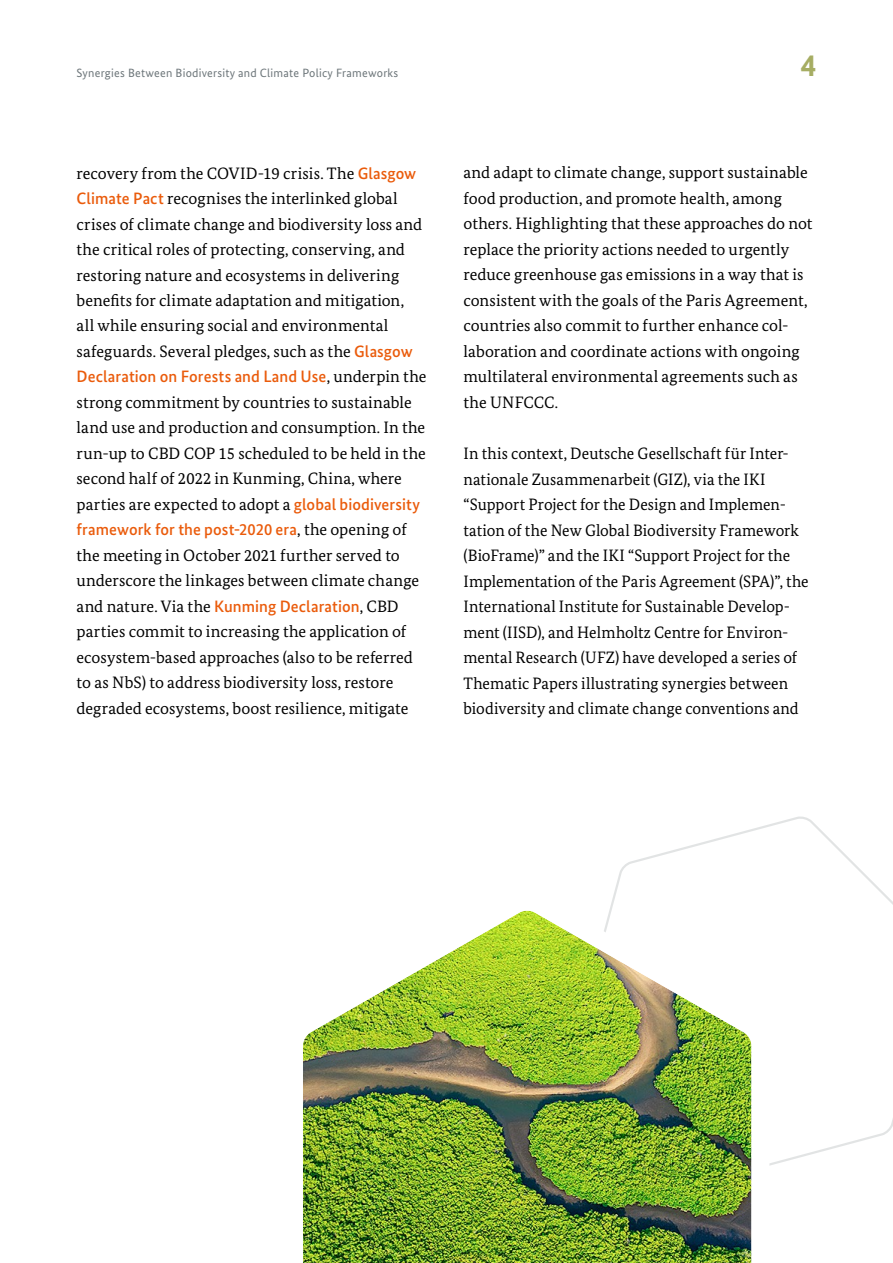
<style>
.page{position:relative;width:893px;height:1263px;background:#fff}
.page>*{position:absolute;margin:0;border:0;box-sizing:border-box;transform-origin:0 0}
.t1{font:700 31.5px "Bundes Sans";color:#a6ad63}
.t2{font:16.5px/25.5px "Bundes Serif";letter-spacing:.005em;color:#000}
.t3{font:500 16.5px "Bundes Sans";letter-spacing:.005em;color:#ea5b0b}
.t4{font:12px "Bundes Sans";letter-spacing:.02em;color:#6d767a}
.s1{font-family:"Bundes Sans";font-weight:500;color:#ea5b0b}
.s2{font-family:"Bundes Serif";font-weight:400;color:#000}
</style>
<div class="page">
<svg style="left:619px;top:816px;width:272px;height:347px"></svg>
<img style="left:303px;top:876px;width:477px;height:385px">
<p class="t4" style="left:77px;top:65px;width:323px">Synergies Between Biodiversity and Climate Policy Frameworks</p>
<h1 class="t1" style="left:801px;top:46px;width:17px">4</h1>
<p class="t2" style="left:77px;top:160px;width:347px">recovery from the COVID-19 crisis. The <span class="s1">Glasgow Climate Pact</span> recognises the interlinked global crises of climate change and biodiversity loss and the critical roles of protecting, conserving, and restoring nature and ecosystems in delivering benefits for climate adaptation and mitigation, all while ensuring social and environmental safeguards. Several pledges, such as the <span class="s1">Glasgow</span></p>
<p class="t3" style="left:77px;top:367px;width:351px">Declaration on Forests and Land Use<span class="s2">, underpin the</span></p>
<p class="t2" style="left:77px;top:389px;width:351px">strong commitment by countries to sustainable land use and production and consumption. In the run-up to CBD COP 15 scheduled to be held in the second half of 2022 in Kunming, China, where parties are expected to adopt a <span class="s1">global biodiversity</span></p>
<p class="t3" style="left:77px;top:520px;width:332px">framework for the post-2020 era<span class="s2">, the opening of</span></p>
<p class="t2" style="left:77px;top:542px;width:344px">the meeting in October 2021 further served to underscore the linkages between climate change and nature. Via the <span class="s1">Kunming Declaration</span>, CBD parties commit to increasing the application of ecosystem-based approaches (also to be referred to as NbS) to address biodiversity loss, restore degraded ecosystems, boost resilience, mitigate</p>
<p class="t2" style="left:463px;top:160px;width:350px">and adapt to climate change, support sustainable food production, and promote health, among others. Highlighting that these approaches do not replace the priority actions needed to urgently reduce greenhouse gas emissions in a way that is consistent with the goals of the Paris Agreement, countries also commit to further enhance col&shy;laboration and coordinate actions with ongoing multilateral environmental agreements such as the UNFCCC.</p>
<p class="t2" style="left:463px;top:440px;width:347px">In this context, Deutsche Gesellschaft für Inter&shy;nationale Zusammenarbeit (GIZ), via the IKI “Support Project for the Design and Implemen&shy;tation of the New Global Biodiversity Framework (BioFrame)” and the IKI “Support Project for the Implementation of the Paris Agreement (SPA)”, the International Institute for Sustainable Develop&shy;ment (IISD), and Helmholtz Centre for Environ&shy;mental Research (UFZ) have developed a series of Thematic Papers illustrating synergies between biodiversity and climate change conventions and</p>
</div>
